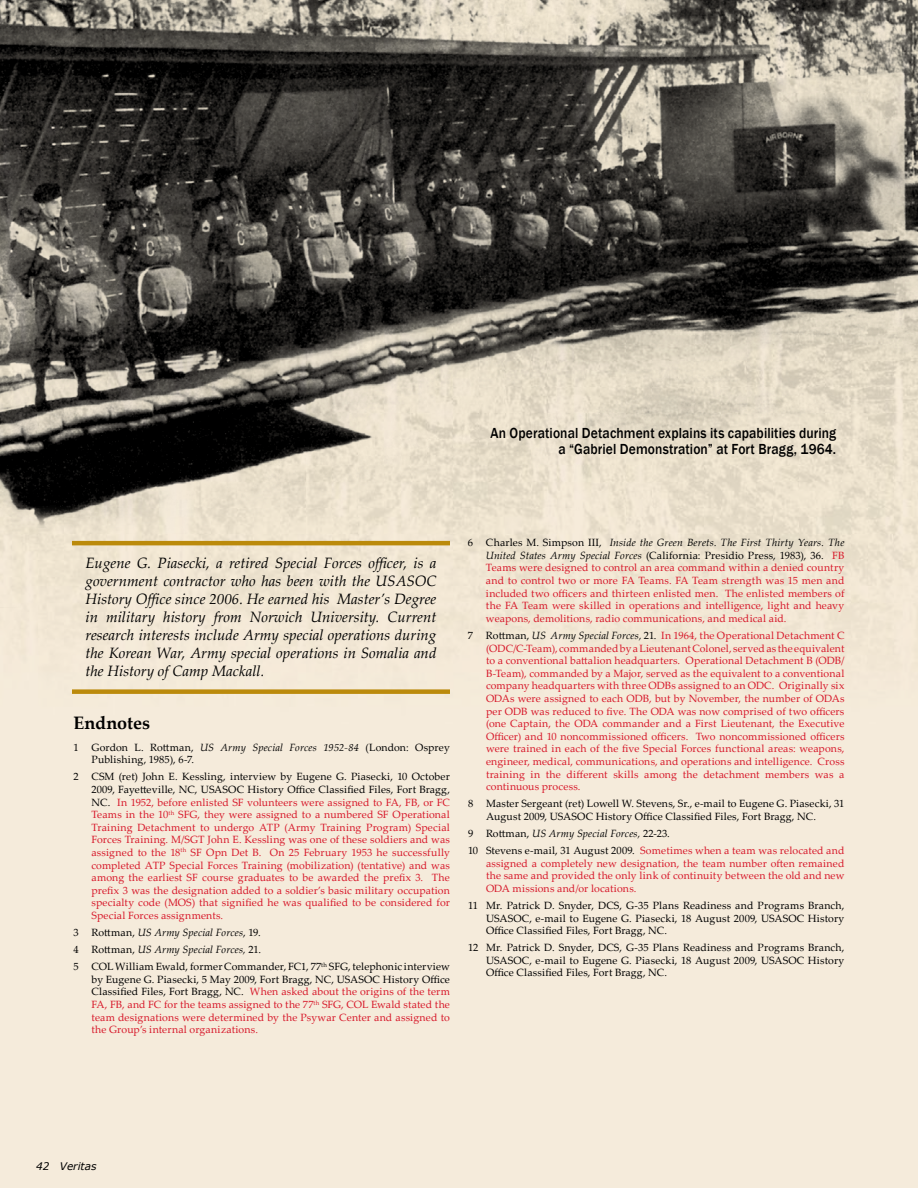
<style>
.page{position:relative;width:918px;height:1188px;background:#f6ecdc}
.page>*{position:absolute;margin:0;border:0;box-sizing:border-box;transform-origin:0 0}
.t1{font:700 18px "Palatino Linotype";color:#000}
.t2{font:italic 15px/18px "Palatino Linotype";color:#000;text-align:justify}
.t3{font:500 15px/16.5px "Franklin Gothic";letter-spacing:.01em;color:#000;text-align:right;scale:.9 1}
.t4{font:10.5px/12.6px "Palatino Linotype";letter-spacing:.015em;color:#d7182a;text-align:justify}
.t5{font:10.5px/12.6px "Palatino Linotype";letter-spacing:.015em;color:#000}
.t6{font:italic 10.5px "Verdana";color:#000}
.s1{font-style:italic}
.s2{color:#000}
.s3{font-style:italic;color:#000}
.s4{color:#d7182a}
</style>
<div class="page">
<img style="left:0;top:0;width:918px;height:608px">
<hr style="left:72px;top:541px;width:378px;height:4px;background:#bb8a0b">
<div style="left:72px;top:689px;width:378px;height:5px;background:#bb8a0b"></div>
<h2 class="t3" style="left:490px;top:425px;width:386px">An Operational Detachment explains its capabilities during a “Gabriel Demonstration” at Fort Bragg, 1964.</h2>
<p class="t2" style="left:86px;top:553px;width:353px">Eugene G. Piasecki, a retired Special Forces officer, is a government contractor who has been with the USASOC History Office since 2006. He earned his Master’s Degree in military history from Norwich University. Current research interests include Army special operations during the Korean War, Army special operations in Somalia and the History of Camp Mackall.</p>
<h1 class="t1" style="left:74px;top:710px;width:78px">Endnotes</h1>
<p class="t5" style="left:91px;top:740px;width:360px;text-indent:-18px">1 Gordon L. Rottman, <span class="s1">US Army Special Forces 1952-84</span> (London: Osprey<br>Publishing, 1985), 6-7.</p>
<p class="t4" style="left:91px;top:770px;width:360px;text-indent:-18px"><span class="s2">2 CSM (ret) John E. Kessling, interview by Eugene G. Piasecki, 10 October 2009, Fayetteville, NC, USASOC History Office Classified Files, Fort Bragg, NC.</span> In 1952, before enlisted SF volunteers were assigned to FA, FB, or FC Teams in the 10<sup>th</sup> SFG, they were assigned to a numbered SF Operational Training Detachment to undergo ATP (Army Training Program) Special Forces Training. M/SGT John E. Kessling was one of these soldiers and was assigned to the 18<sup>th</sup> SF Opn Det B. On 25 February 1953 he successfully completed ATP Special Forces Training (mobilization) (tentative) and was among the earliest SF course graduates to be awarded the prefix 3. The prefix 3 was the designation added to a soldier’s basic military occupation specialty code (MOS) that signified he was qualified to be considered for Special Forces assignments.</p>
<p class="t5" style="left:74px;top:923px;width:378px;line-height:17.1px">3 Rottman, <span class="s1">US Army Special Forces</span>, 19.<br>4 Rottman, <span class="s1">US Army Special Forces,</span> 21.<br>5 COL William Ewald, former Commander, FC1, 77<sup>th</sup> SFG, telephonic interview</p>
<p class="t4" style="left:91px;top:973px;width:360px"><span class="s2">by Eugene G. Piasecki, 5 May 2009, Fort Bragg, NC, USASOC History Office Classified Files, Fort Bragg, NC.</span> When asked about the origins of the term FA, FB, and FC for the teams assigned to the 77<sup>th</sup> SFG, COL Ewald stated the team designations were determined by the Psywar Center and assigned to the Group’s internal organizations.</p>
<p class="t4" style="left:486px;top:536px;width:360px;text-indent:-18px"><span class="s2">6 Charles M. Simpson III,</span> <span class="s3">Inside the Green Berets. The First Thirty Years. The United States Army Special Forces</span> <span class="s2">(California: Presidio Press, 1983), 36.</span> FB Teams were designed to control an area command within a denied country and to control two or more FA Teams. FA Team strength was 15 men and included two officers and thirteen enlisted men. The enlisted members of the FA Team were skilled in operations and intelligence, light and heavy weapons, demolitions, radio communications, and medical aid.</p>
<p class="t4" style="left:486px;top:629px;width:360px;text-indent:-18px"><span class="s2">7 Rottman,</span> <span class="s3">US Army Special Forces,</span> <span class="s2">21.</span> In 1964, the Operational Detachment C (ODC/C-Team), commanded by a Lieutenant Colonel, served as the equivalent to a conventional battalion headquarters. Operational Detachment B (ODB/ B-Team), commanded by a Major, served as the equivalent to a conventional company headquarters with three ODBs assigned to an ODC. Originally six ODAs were assigned to each ODB, but by November, the number of ODAs per ODB was reduced to five. The ODA was now comprised of two officers (one Captain, the ODA commander and a First Lieutenant, the Executive Officer) and 10 noncommissioned officers. Two noncommissioned officers were trained in each of the five Special Forces functional areas: weapons, engineer, medical, communications, and operations and intelligence. Cross training in the different skills among the detachment members was a continuous process.</p>
<p class="t5" style="left:486px;top:797px;width:360px;text-indent:-18px">8 Master Sergeant (ret) Lowell W. Stevens, Sr., e-mail to Eugene G. Piasecki, 31<br>August 2009, USASOC History Office Classified Files, Fort Bragg, NC.</p>
<p class="t5" style="left:468px;top:824px;width:378px;line-height:17.1px">9 Rottman, <span class="s1">US Army Special Forces,</span> 22-23.<br>10 Stevens e-mail, 31 August 2009. <span class="s4">Sometimes when a team was relocated and</span></p>
<p class="t4" style="left:486px;top:856px;width:360px">assigned a completely new designation, the team number often remained the same and provided the only link of continuity between the old and new ODA missions and/or locations.</p>
<p class="t5" style="left:486px;top:899px;width:360px;text-align:justify;text-indent:-18px">11 Mr. Patrick D. Snyder, DCS, G-35 Plans Readiness and Programs Branch, USASOC, e-mail to Eugene G. Piasecki, 18 August 2009, USASOC History Office Classified Files, Fort Bragg, NC.</p>
<p class="t5" style="left:486px;top:941px;width:360px;text-align:justify;text-indent:-18px">12 Mr. Patrick D. Snyder, DCS, G-35 Plans Readiness and Programs Branch, USASOC, e-mail to Eugene G. Piasecki, 18 August 2009, USASOC History Office Classified Files, Fort Bragg, NC.</p>
<p class="t6" style="left:36px;top:1160px;width:62px">42 Veritas</p>
</div>
